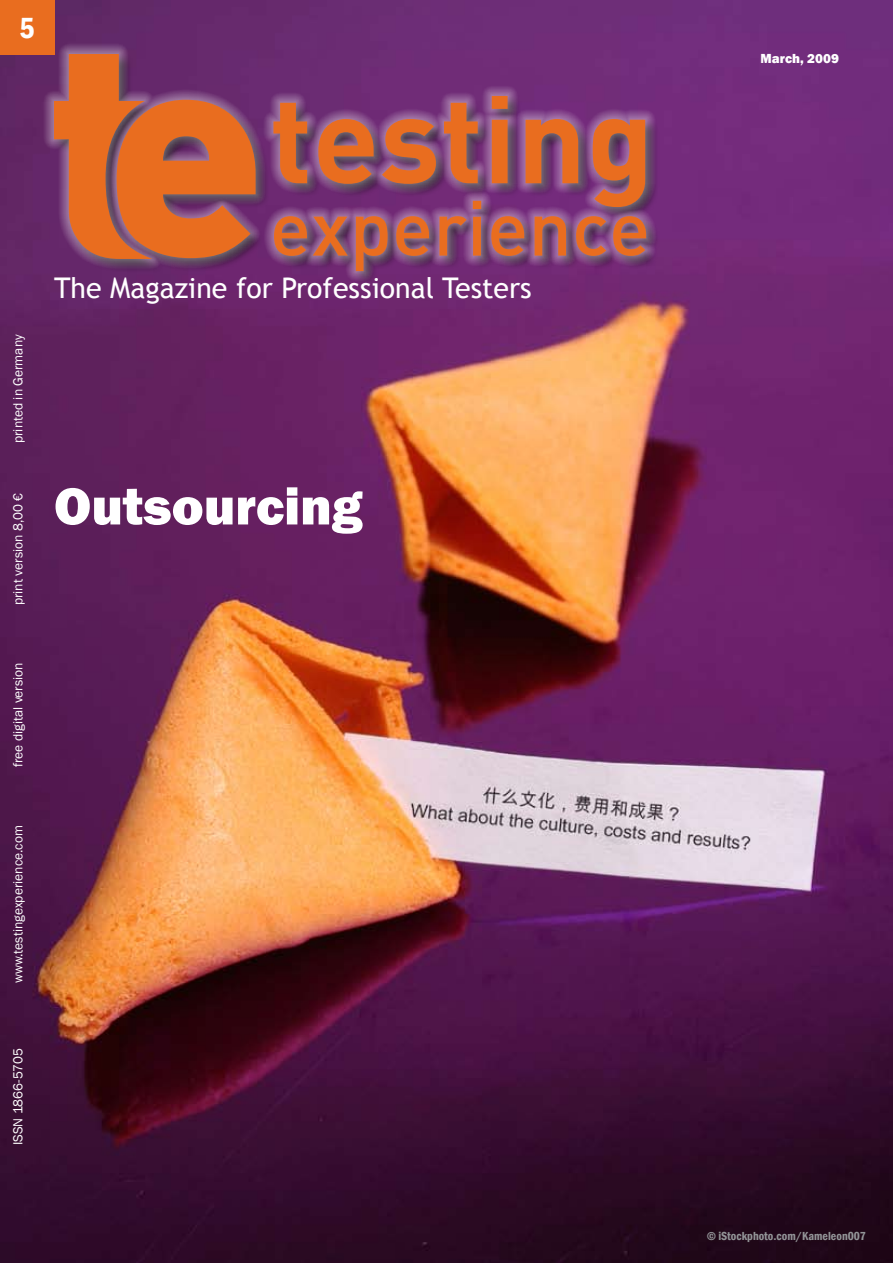
<style>
.page{position:relative;width:893px;height:1263px;background:#fff}
.page>*{position:absolute;margin:0;border:0;box-sizing:border-box;transform-origin:0 0}
.t1{font:800 54px "Franklin Gothic";color:#fff}
.t2{font:600 condensed 30px "Franklin Gothic";color:#fff}
.t3{font:28.5px "Trebuchet MS";color:#fff}
.t4{font:13.5px "Franklin Gothic";color:#fff}
.t5{font:800 13.5px "Franklin Gothic";color:#fff}
.t6{font:600 condensed 12px "Franklin Gothic";color:#939598}
</style>
<div class="page">
<img style="left:0;top:0;width:893px;height:1263px">
<div style="left:0;top:0;width:54px;height:54px;background:#e96d1f"></div>
<div style="left:52px;top:52px;width:643px;height:240px;background:#702872"></div>
<div style="left:43px;top:43px;width:648px;height:244px;background:#fff;opacity:.75"></div>
<svg style="left:273px;top:103px;width:34px;height:80px;background:#b96147"></svg>
<svg style="left:318px;top:119px;width:56px;height:65px;background:#be6442"></svg>
<svg style="left:382px;top:119px;width:54px;height:65px;background:#bc6447"></svg>
<svg style="left:444px;top:103px;width:34px;height:80px;background:#bb6147"></svg>
<svg style="left:492px;top:96px;width:16px;height:87px"></svg>
<svg style="left:526px;top:119px;width:52px;height:64px;background:#c2623f"></svg>
<svg style="left:593px;top:119px;width:52px;height:88px;background:#c6653e"></svg>
<svg style="left:274px;top:216px;width:33px;height:40px"></svg>
<svg style="left:313px;top:217px;width:35px;height:39px"></svg>
<svg style="left:356px;top:216px;width:32px;height:55px;background:#ae5c48"></svg>
<svg style="left:396px;top:216px;width:33px;height:40px"></svg>
<svg style="left:439px;top:216px;width:28px;height:40px"></svg>
<svg style="left:473px;top:201px;width:8px;height:55px"></svg>
<svg style="left:491px;top:216px;width:33px;height:40px"></svg>
<svg style="left:535px;top:216px;width:31px;height:40px"></svg>
<svg style="left:576px;top:216px;width:30px;height:40px"></svg>
<svg style="left:613px;top:216px;width:33px;height:40px"></svg>
<svg style="left:54px;top:54px;width:202px;height:205px"></svg>
<h2 class="t2" style="left:20px;top:7px;width:17px">5</h2>
<p class="t4" style="left:9px;top:443px;width:110px;rotate:-90deg">printed in Germany</p>
<p class="t4" style="left:9px;top:605px;width:114px;rotate:-90deg">print version 8,00 €</p>
<p class="t4" style="left:9px;top:767px;width:106px;rotate:-90deg">free digital version</p>
<p class="t4" style="left:9px;top:983px;width:159px;rotate:-90deg">www.testingexperience.com</p>
<p class="t4" style="left:9px;top:1145px;width:98px;rotate:-90deg">ISSN 1866-5705</p>
<h3 class="t3" style="left:54px;top:271px;width:479px">The Magazine for Professional Testers</h3>
<h1 class="t1" style="left:54px;top:471px;width:310px">Outsourcing</h1>
<p class="t5" style="left:761px;top:50px;width:80px">March, 2009</p>
<p class="t6" style="left:707px;top:1228px;width:161px">© iStockphoto.com/Kameleon007</p>
</div>
